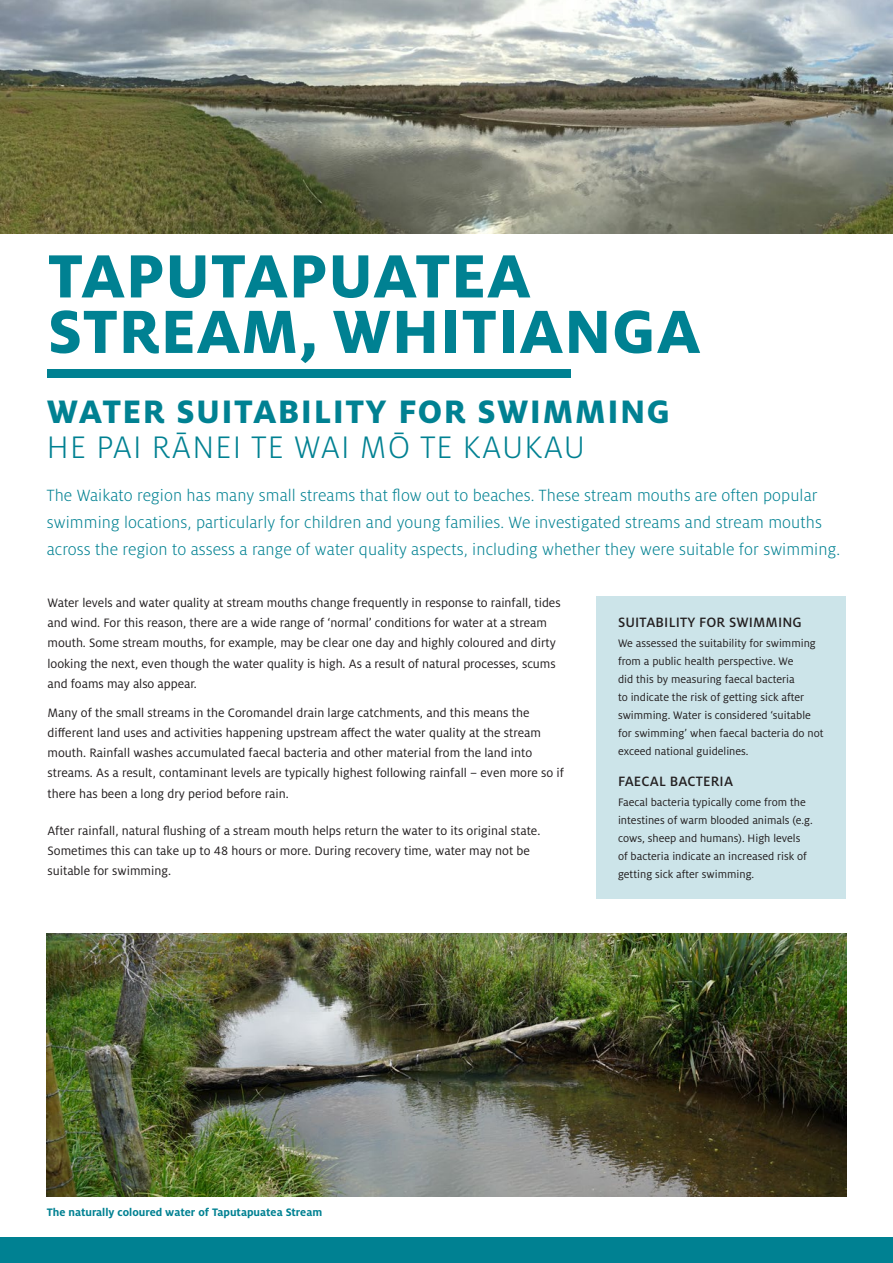
<style>
.page{position:relative;width:893px;height:1263px;background:#fff}
.page>*{position:absolute;margin:0;border:0;box-sizing:border-box;transform-origin:0 0}
.t1{font:800 67.5px/55.5px "Milo Pro";letter-spacing:.01em;color:#008192}
.t2{font:800 36px "Milo Pro";letter-spacing:.04em;color:#008192}
.t3{font:300 34.5px "Milo Pro";letter-spacing:.035em;color:#008192}
.t4{font:300 18px/27px "Milo Pro";letter-spacing:.005em;color:#008192}
.t5{font:500 15px "Milo Pro";letter-spacing:.01em;color:#231f20}
.t6{font:13.5px/20.2px "Milo Pro";color:#231f20}
.t7{font:12px/18px "Milo Pro";color:#231f20}
.t8{font:700 12px "Milo Pro";color:#008192}
</style>
<div class="page">
<img style="left:0;top:0;width:893px;height:234px">
<div style="left:0;top:1237px;width:893px;height:26px;background:#008192"></div>
<div style="left:597px;top:596px;width:249px;height:303px;background:#cce4e9"></div>
<div style="left:48px;top:369px;width:523px;height:8px;background:#008192"></div>
<img style="left:47px;top:933px;width:799px;height:264px">
<h1 class="t1" style="left:48px;top:248px;width:654px">TAPUTAPUATEA<br>STREAM, WHITIANGA</h1>
<h2 class="t2" style="left:47px;top:391px;width:625px">WATER SUITABILITY FOR SWIMMING</h2>
<h3 class="t3" style="left:47px;top:428px;width:539px">HE PAI RĀNEI TE WAI MŌ TE KAUKAU</h3>
<p class="t4" style="left:47px;top:481px;width:795px">The Waikato region has many small streams that flow out to beaches. These stream mouths are often popular swimming locations, particularly for children and young families. We investigated streams and stream mouths across the region to assess a range of water quality aspects, including whether they were suitable for swimming.</p>
<p class="t6" style="left:48px;top:592px;width:515px">Water levels and water quality at stream mouths change frequently in response to rainfall, tides and wind. For this reason, there are a wide range of ‘normal’ conditions for water at a stream mouth. Some stream mouths, for example, may be clear one day and highly coloured and dirty looking the next, even though the water quality is high. As a result of natural processes, scums and foams may also appear.</p>
<p class="t6" style="left:48px;top:702px;width:518px">Many of the small streams in the Coromandel drain large catchments, and this means the different land uses and activities happening upstream affect the water quality at the stream mouth. Rainfall washes accumulated faecal bacteria and other material from the land into streams. As a result, contaminant levels are typically highest following rainfall – even more so if there has been a long dry period before rain.</p>
<p class="t6" style="left:48px;top:820px;width:494px">After rainfall, natural flushing of a stream mouth helps return the water to its original state.<br>Sometimes this can take up to 48 hours or more. During recovery time, water may not be suitable for swimming.</p>
<p class="t5" style="left:618px;top:614px;width:185px">SUITABILITY FOR SWIMMING</p>
<p class="t7" style="left:618px;top:634px;width:207px">We assessed the suitability for swimming from a public health perspective. We<br>did this by measuring faecal bacteria<br>to indicate the risk of getting sick after swimming. Water is considered ‘suitable for swimming’ when faecal bacteria do not exceed national guidelines.</p>
<p class="t5" style="left:618px;top:772px;width:117px">FAECAL BACTERIA</p>
<p class="t7" style="left:618px;top:793px;width:196px">Faecal bacteria typically come from the intestines of warm blooded animals (e.g. cows, sheep and humans). High levels of bacteria indicate an increased risk of getting sick after swimming.</p>
<p class="t8" style="left:47px;top:1205px;width:277px">The naturally coloured water of Taputapuatea Stream</p>
</div>
